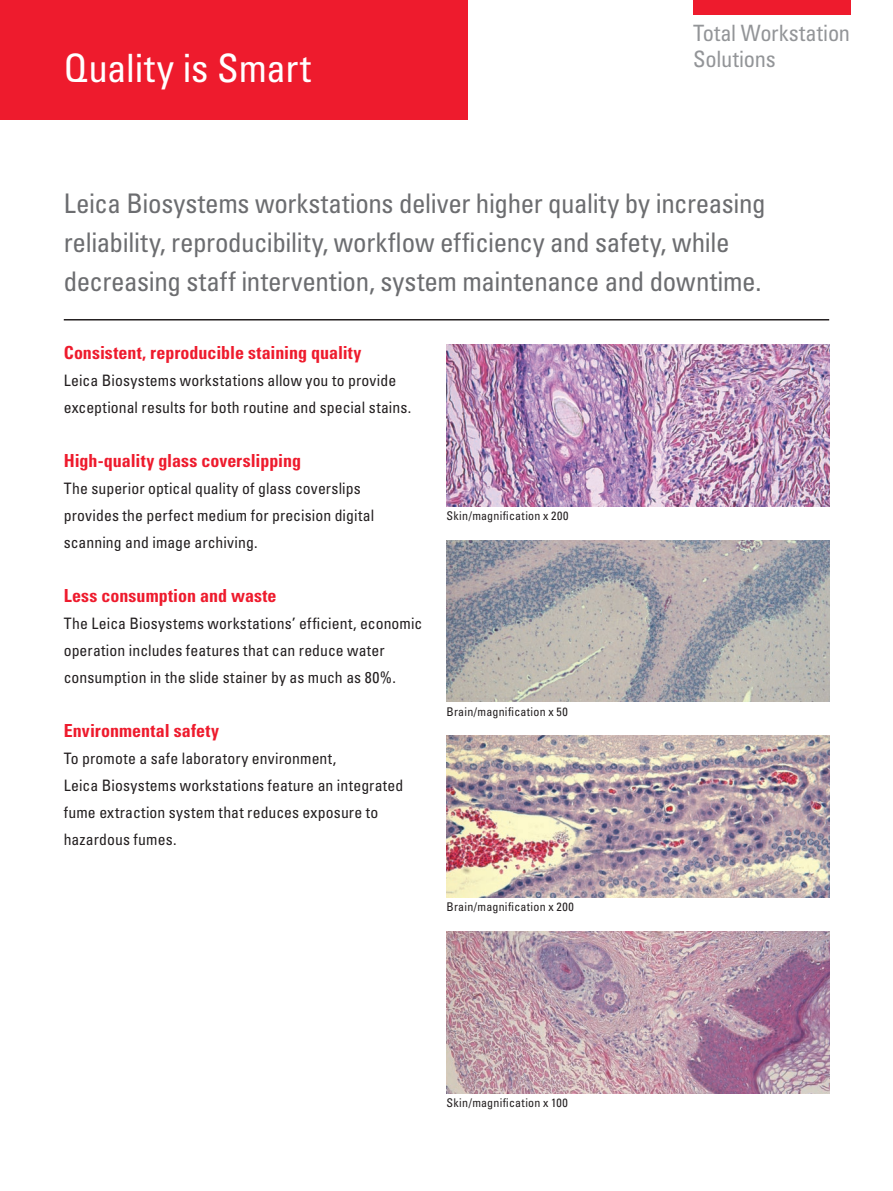
<style>
.page{position:relative;width:893px;height:1191px;background:#fff}
.page>*{position:absolute;margin:0;border:0;box-sizing:border-box;transform-origin:0 0}
.t1{font:condensed 39px "Univers";letter-spacing:-.005em;color:#fff}
.t2{font:condensed 27px/39px "Univers";letter-spacing:-.015em;color:#6c6d70}
.t3{font:condensed 22.5px/25.5px "Univers";letter-spacing:-.005em;color:#939598}
.t4{font:700 condensed 18px "Univers";color:#ee1b2d}
.t5{font:condensed 15.75px/27px "Univers";letter-spacing:.005em;color:#231f20}
.t6{font:condensed 12px "Univers";letter-spacing:.02em;color:#231f20}
</style>
<div class="page">
<img style="left:446px;top:736px;width:383px;height:161px">
<img style="left:446px;top:931px;width:383px;height:162px">
<div style="left:0;top:0;width:468px;height:119px;background:#ee1b2d"></div>
<img style="left:446px;top:344px;width:383px;height:162px">
<img style="left:446px;top:540px;width:383px;height:162px">
<div style="left:693px;top:0;width:157px;height:15px;background:#ee1b2d"></div>
<hr style="left:64px;top:319px;width:765px;height:1px;background:#231f20">
<h1 class="t1" style="left:64px;top:44px;width:249px">Quality is Smart</h1>
<h3 class="t3" style="left:693px;top:20px;width:159px">Total Workstation<br>Solutions</h3>
<h2 class="t2" style="left:64px;top:184px;width:703px">Leica Biosystems workstations deliver higher quality by increasing reliability, reproducibility, workflow efficiency and safety, while decreasing staff intervention, system maintenance and downtime.</h2>
<p class="t4" style="left:64px;top:341px;width:299px">Consistent, reproducible staining quality</p>
<p class="t5" style="left:64px;top:366px;width:349px">Leica Biosystems workstations allow you to provide exceptional results for both routine and special stains.</p>
<p class="t4" style="left:64px;top:449px;width:239px">High-quality glass coverslipping</p>
<p class="t5" style="left:64px;top:474px;width:312px">The superior optical quality of glass coverslips provides the perfect medium for precision digital scanning and image archiving.</p>
<p class="t4" style="left:64px;top:584px;width:214px">Less consumption and waste</p>
<p class="t5" style="left:64px;top:609px;width:360px">The Leica Biosystems workstations’ efficient, economic operation includes features that can reduce water consumption in the slide stainer by as much as 80%.</p>
<p class="t4" style="left:64px;top:719px;width:157px">Environmental safety</p>
<p class="t5" style="left:64px;top:744px;width:341px">To promote a safe laboratory environment,<br>Leica Biosystems workstations feature an integrated fume extraction system that reduces exposure to hazardous fumes.</p>
<p class="t6" style="left:446px;top:508px;width:124px">Skin/magnification x 200</p>
<p class="t6" style="left:446px;top:704px;width:123px">Brain/magnification x 50</p>
<p class="t6" style="left:446px;top:899px;width:129px">Brain/magnification x 200</p>
<p class="t6" style="left:446px;top:1095px;width:123px">Skin/magnification x 100</p>
</div>
